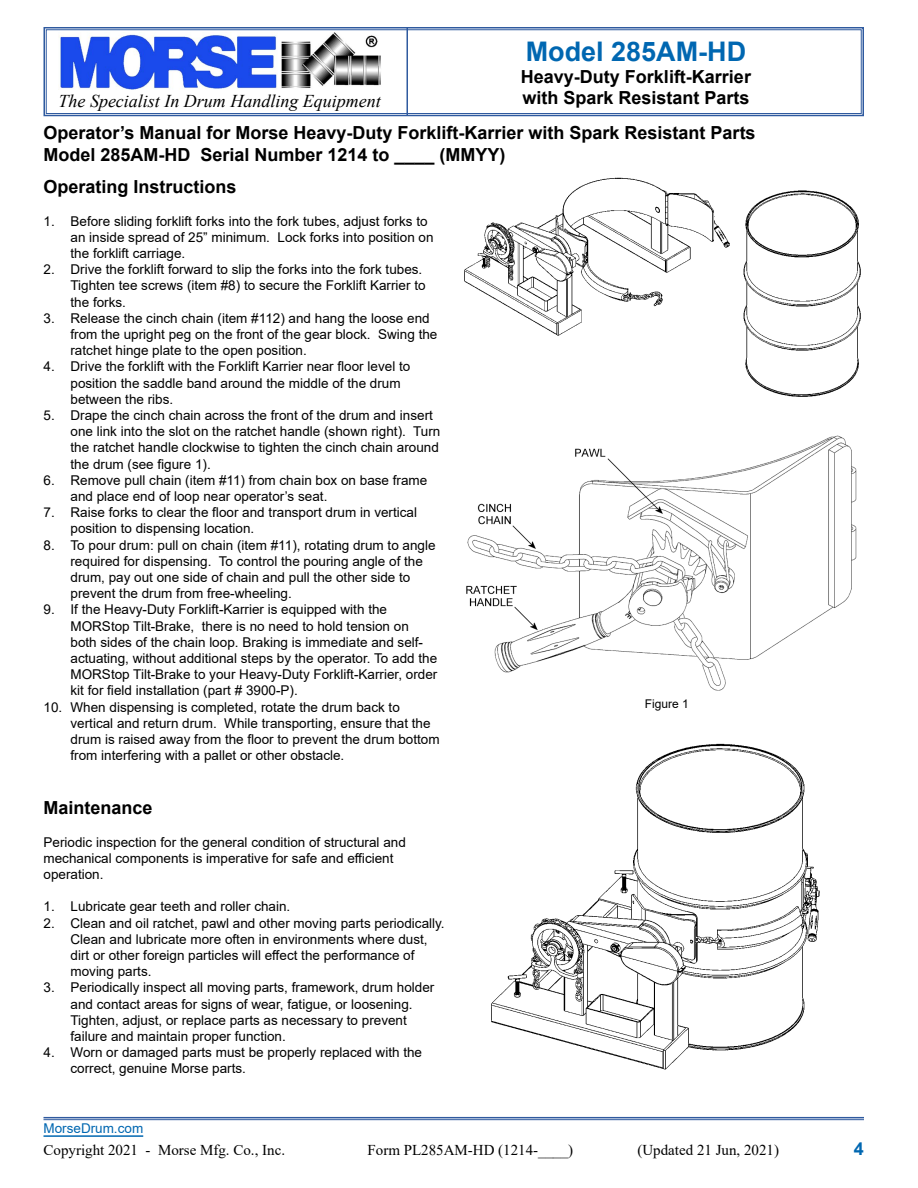
<style>
.page{position:relative;width:918px;height:1188px;background:#fff}
.page>*{position:absolute;margin:0;border:0;box-sizing:border-box;transform-origin:0 0}
.t1{font:700 27px "Arial";color:#0067b1}
.t2{font:700 18px/21.6px "Arial";color:#000}
.t3{font:italic 18px "Times New Roman";color:#000}
.t4{font:700 18px "Arial";color:#0067b1}
.t5{font:15px "Times New Roman";color:#000}
.t6{font:13.5px/16.2px "Arial";color:#000}
.t7{font:13.5px "Arial";color:#0067b1}
.t8{font:12px "Arial";color:#000}
</style>
<div class="page">
<svg style="left:43px;top:27px;width:821px;height:90px"></svg>
<div style="left:46px;top:29px;width:816px;height:85px;border:1px solid #2f5a9f"></div>
<hr style="left:406px;top:28px;width:2px;height:88px;background:#2f5a9f">
<hr style="left:44px;top:1135px;width:99px;height:2px;background:#0067b1">
<hr style="left:43px;top:1117px;width:821px;height:1px;background:#2f5a9f">
<hr style="left:43px;top:1119px;width:821px;height:1px;background:#2f5a9f">
<img style="left:466px;top:435px;width:391px;height:256px">
<img style="left:491px;top:743px;width:329px;height:327px">
<img style="left:464px;top:177px;width:397px;height:220px">
<h1 class="t1" style="left:526px;top:32px;width:222px">Model 285AM-HD</h1>
<h2 class="t2" style="left:521px;top:66px;width:232px">Heavy-Duty Forklift-Karrier with Spark Resistant Parts</h2>
<h2 class="t2" style="left:44px;top:122px;width:714px">Operator’s Manual for Morse Heavy-Duty Forklift-Karrier with Spark Resistant Parts<br>Model 285AM-HD Serial Number 1214 to ____ (MMYY)</h2>
<h2 class="t3" style="left:58px;top:89px;width:324px">The Specialist In Drum Handling Equipment</h2>
<h2 class="t2" style="left:44px;top:176px;width:195px">Operating Instructions</h2>
<p class="t6" style="left:70px;top:213px;width:365px;text-indent:-27px">1. Before sliding forklift forks into the fork tubes, adjust forks to an inside spread of 25” minimum. Lock forks into position on the forklift carriage.</p>
<p class="t6" style="left:70px;top:261px;width:357px;text-indent:-27px">2. Drive the forklift forward to slip the forks into the fork tubes.<br>Tighten tee screws (item #8) to secure the Forklift Karrier to the forks.</p>
<p class="t6" style="left:70px;top:310px;width:368px;text-indent:-27px">3. Release the cinch chain (item #112) and hang the loose end from the upright peg on the front of the gear block. Swing the ratchet hinge plate to the open position.</p>
<p class="t6" style="left:70px;top:358px;width:341px;text-indent:-27px">4. Drive the forklift with the Forklift Karrier near floor level to position the saddle band around the middle of the drum between the ribs.</p>
<p class="t6" style="left:70px;top:407px;width:371px;text-indent:-27px">5. Drape the cinch chain across the front of the drum and insert one link into the slot on the ratchet handle (shown right). Turn the ratchet handle clockwise to tighten the cinch chain around the drum (see figure 1).</p>
<p class="t6" style="left:70px;top:472px;width:358px;text-indent:-27px">6. Remove pull chain (item #11) from chain box on base frame and place end of loop near operator’s seat.</p>
<p class="t6" style="left:70px;top:504px;width:348px;text-indent:-27px">7. Raise forks to clear the floor and transport drum in vertical position to dispensing location.</p>
<p class="t6" style="left:70px;top:537px;width:367px;text-indent:-27px">8. To pour drum: pull on chain (item #11), rotating drum to angle required for dispensing. To control the pouring angle of the drum, pay out one side of chain and pull the other side to prevent the drum from free-wheeling.</p>
<p class="t6" style="left:70px;top:601px;width:368px;text-indent:-27px">9. If the Heavy-Duty Forklift-Karrier is equipped with the MORStop Tilt-Brake, there is no need to hold tension on both sides of the chain loop. Braking is immediate and self&shy;actuating, without additional steps by the operator. To add the MORStop Tilt-Brake to your Heavy-Duty Forklift-Karrier, order kit for field installation (part # 3900-P).</p>
<p class="t6" style="left:70px;top:699px;width:371px;text-indent:-27px">10. When dispensing is completed, rotate the drum back to vertical and return drum. While transporting, ensure that the drum is raised away from the floor to prevent the drum bottom from interfering with a pallet or other obstacle.</p>
<h2 class="t2" style="left:44px;top:797px;width:111px">Maintenance</h2>
<p class="t6" style="left:44px;top:834px;width:364px">Periodic inspection for the general condition of structural and mechanical components is imperative for safe and efficient operation.</p>
<p class="t6" style="left:44px;top:898px;width:248px">1. Lubricate gear teeth and roller chain.</p>
<p class="t6" style="left:70px;top:915px;width:376px;text-indent:-27px">2. Clean and oil ratchet, pawl and other moving parts periodically.<br>Clean and lubricate more often in environments where dust, dirt or other foreign particles will effect the performance of moving parts.</p>
<p class="t6" style="left:70px;top:979px;width:365px;text-indent:-27px">3. Periodically inspect all moving parts, framework, drum holder and contact areas for signs of wear, fatigue, or loosening.<br>Tighten, adjust, or replace parts as necessary to prevent failure and maintain proper function.</p>
<p class="t6" style="left:70px;top:1044px;width:353px;text-indent:-27px">4. Worn or damaged parts must be properly replaced with the correct, genuine Morse parts.</p>
<p class="t8" style="left:645px;top:695px;width:46px">Figure 1</p>
<p class="t7" style="left:44px;top:1119px;width:101px">MorseDrum.com</p>
<p class="t5" style="left:44px;top:1139px;width:243px">Copyright 2021 - Morse Mfg. Co., Inc.</p>
<p class="t5" style="left:368px;top:1139px;width:207px">Form PL285AM-HD (1214-____)</p>
<p class="t5" style="left:638px;top:1139px;width:143px">(Updated 21 Jun, 2021)</p>
<h2 class="t4" style="left:854px;top:1136px;width:12px">4</h2>
</div>
